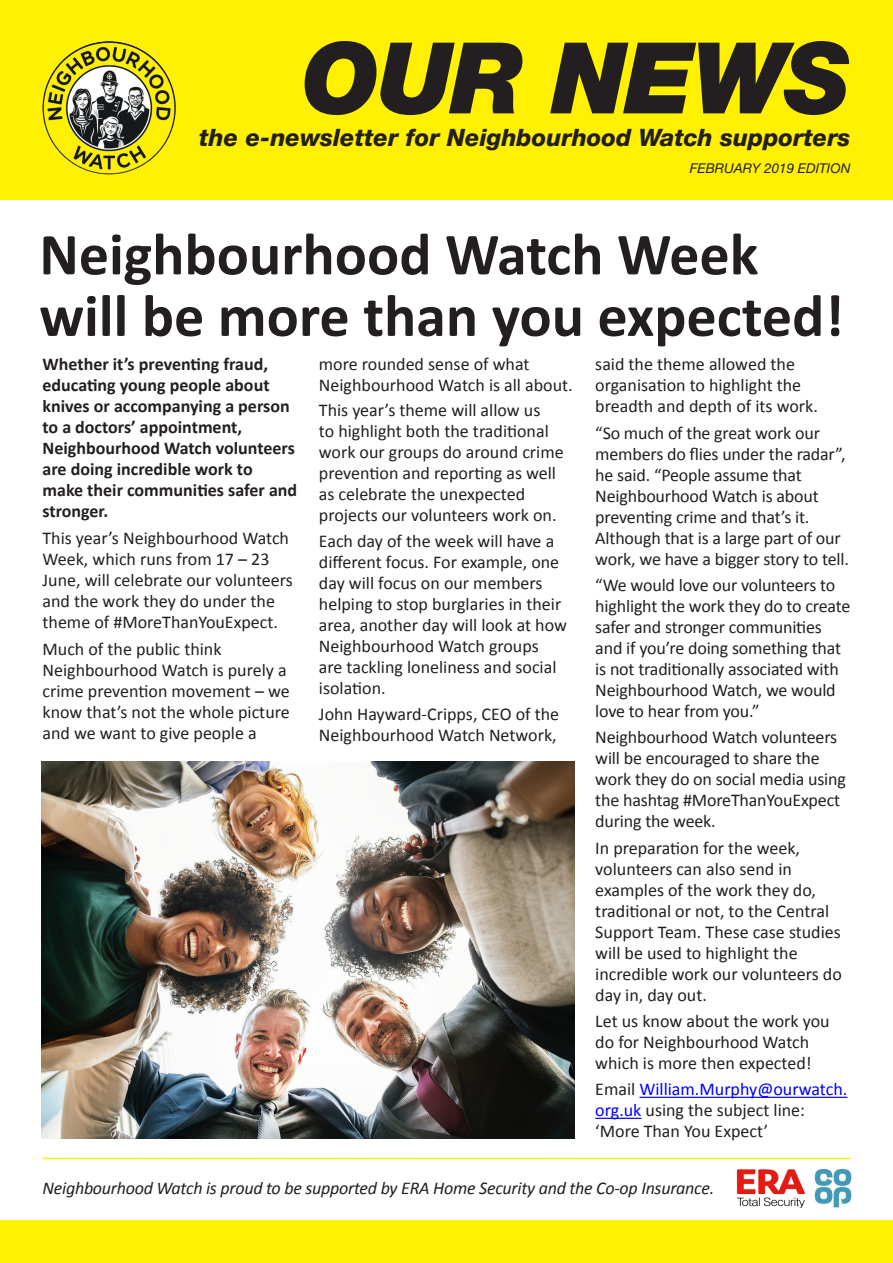
<style>
.page{position:relative;width:893px;height:1263px;background:#fff}
.page>*{position:absolute;margin:0;border:0;box-sizing:border-box;transform-origin:0 0}
.t1{font:italic 900 99px "Helvetica Neue";letter-spacing:-.025em;color:#231f20}
.t2{font:700 60px/61.5px "Calibri";color:#231f20}
.t3{font:italic 800 24px "Helvetica Neue";color:#231f20}
.t4{font:18px/21px "Calibri";color:#231f20}
.t5{font:700 18px/21px "Calibri";color:#231f20}
.t6{font:italic 18px "Calibri";letter-spacing:-.015em;color:#231f20}
.t7{font:italic 13.5px "Helvetica Neue";color:#231f20}
.s1{color:#00f}
</style>
<div class="page">
<div style="left:0;top:1220px;width:893px;height:43px;background:#fff101"></div>
<div style="left:0;top:0;width:893px;height:200px;background:#fff101"></div>
<img style="left:43px;top:41px;width:133px;height:133px;border-radius:67px">
<hr style="left:639px;top:1097px;width:208px;height:1px;background:#00f">
<hr style="left:595px;top:1118px;width:46px;height:1px;background:#00f">
<img style="left:814px;top:1168px;width:37px;height:40px">
<img style="left:737px;top:1169px;width:68px;height:39px">
<hr style="left:43px;top:1158px;width:807px;height:1px;background:#fff101">
<img style="left:42px;top:762px;width:532px;height:376px">
<p class="t1" style="left:301px;top:17px;width:551px">OUR NEWS</p>
<p class="t3" style="left:199px;top:123px;width:653px">the e-newsletter for Neighbourhood Watch supporters</p>
<p class="t7" style="left:690px;top:160px;width:162px">FEBRUARY 2019 EDITION</p>
<p class="t2" style="left:39px;top:222px;width:806px">Neighbourhood Watch Week will be more than you expected!</p>
<p class="t5" style="left:43px;top:353px;width:256px">Whether it’s preventing fraud, educating young people about knives or accompanying a person to a doctors’ appointment,<br>Neighbourhood Watch volunteers are doing incredible work to make their communities safer and stronger.</p>
<p class="t4" style="left:43px;top:527px;width:252px">This year’s Neighbourhood Watch<br>Week, which runs from 17 – 23<br>June, will celebrate our volunteers and the work they do under the theme of #MoreThanYouExpect.</p>
<p class="t4" style="left:43px;top:638px;width:249px">Much of the public think<br>Neighbourhood Watch is purely a crime prevention movement – we know that’s not the whole picture and we want to give people a</p>
<p class="t4" style="left:319px;top:352px;width:255px">more rounded sense of what<br>Neighbourhood Watch is all about.</p>
<p class="t4" style="left:319px;top:399px;width:246px">This year’s theme will allow us<br>to highlight both the traditional work our groups do around crime prevention and reporting as well as celebrate the unexpected projects our volunteers work on.</p>
<p class="t4" style="left:319px;top:530px;width:250px">Each day of the week will have a different focus. For example, one day will focus on our members helping to stop burglaries in their area, another day will look at how<br>Neighbourhood Watch groups<br>are tackling loneliness and social isolation.</p>
<p class="t4" style="left:319px;top:702px;width:242px">John Hayward-Cripps, CEO of the<br>Neighbourhood Watch Network,</p>
<p class="t4" style="left:595px;top:352px;width:224px">said the theme allowed the organisation to highlight the breadth and depth of its work.</p>
<p class="t4" style="left:595px;top:421px;width:255px">“So much of the great work our members do flies under the radar”, he said. “People assume that<br>Neighbourhood Watch is about preventing crime and that’s it.<br>Although that is a large part of our work, we have a bigger story to tell.</p>
<p class="t4" style="left:595px;top:574px;width:257px">“We would love our volunteers to highlight the work they do to create safer and stronger communities and if you’re doing something that is not traditionally associated with<br>Neighbourhood Watch, we would love to hear from you.”</p>
<p class="t4" style="left:595px;top:726px;width:252px">Neighbourhood Watch volunteers will be encouraged to share the work they do on social media using the hashtag #MoreThanYouExpect during the week.</p>
<p class="t4" style="left:595px;top:836px;width:248px">In preparation for the week, volunteers can also send in examples of the work they do, traditional or not, to the Central<br>Support Team. These case studies will be used to highlight the incredible work our volunteers do day in, day out.</p>
<p class="t4" style="left:595px;top:1009px;width:236px">Let us know about the work you do for Neighbourhood Watch which is more then expected!</p>
<p class="t4" style="left:595px;top:1078px;width:253px">Email <span class="s1">William.Murphy@ourwatch. org.uk</span> using the subject line: ‘More Than You Expect’</p>
<p class="t6" style="left:43px;top:1175px;width:673px">Neighbourhood Watch is proud to be supported by ERA Home Security and the Co-op Insurance.</p>
</div>
